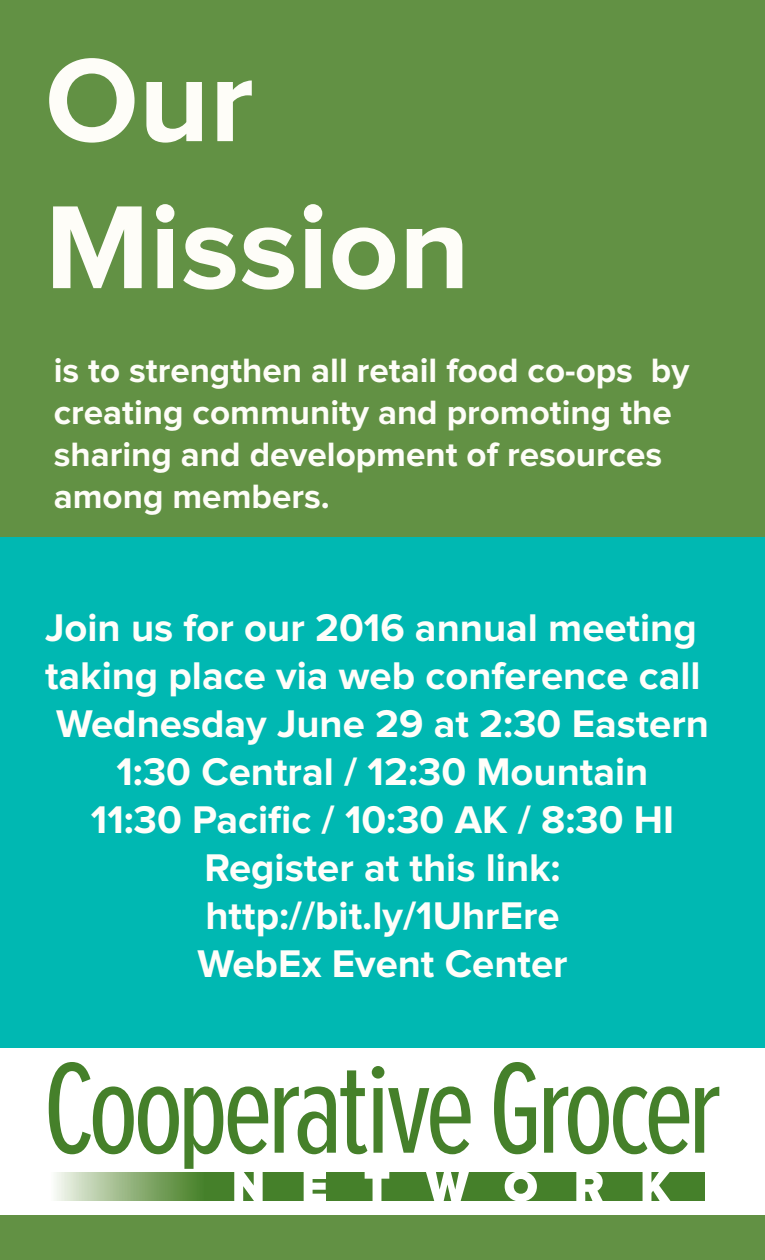
<style>
.page{position:relative;width:765px;height:1260px;background:#629144}
.page>*{position:absolute;margin:0;border:0;box-sizing:border-box;transform-origin:0 0}
.t1{font:700 122.5px/147px "Proxima Nova";color:#fefdf8}
.t2{font:700 40px/48px "Proxima Nova";color:#fffefa;text-align:center}
.t3{font:700 35px/42px "Proxima Nova";color:#fefdf8}
</style>
<div class="page">
<div style="left:0;top:1048px;width:765px;height:167px;background:#fff"></div>
<div style="left:200px;top:1172px;width:505px;height:29px;background:#45802a"></div>
<svg style="left:494px;top:1062px;width:42px;height:92px"></svg>
<svg style="left:544px;top:1086px;width:145px;height:68px"></svg>
<svg style="left:695px;top:1087px;width:24px;height:66px"></svg>
<svg style="left:275px;top:1066px;width:196px;height:88px"></svg>
<svg style="left:49px;top:1062px;width:219px;height:139px"></svg>
<svg style="left:304px;top:1172px;width:22px;height:29px"></svg>
<svg style="left:365px;top:1172px;width:24px;height:29px"></svg>
<svg style="left:426px;top:1172px;width:43px;height:29px"></svg>
<svg style="left:505px;top:1172px;width:32px;height:29px"></svg>
<svg style="left:576px;top:1172px;width:27px;height:29px"></svg>
<svg style="left:643px;top:1172px;width:28px;height:29px"></svg>
<div style="left:0;top:537px;width:765px;height:511px;background:#00b8b2"></div>
<p class="t1" style="left:45px;top:38px;width:426px">Our<br>Mission</p>
<p class="t3" style="left:54px;top:353px;width:637px">is to strengthen all retail food co-ops by creating community and promoting the sharing and development of resources among members.</p>
<p class="t2" style="left:45px;top:607px;width:666px">Join us for our 2016 annual meeting taking place via web conference call<br>Wednesday June 29 at 2:30 Eastern<br>1:30 Central / 12:30 Mountain<br>11:30 Pacific / 10:30 AK / 8:30 HI<br>Register at this link: http://bit.ly/1UhrEre<br>WebEx Event Center</p>
</div>
